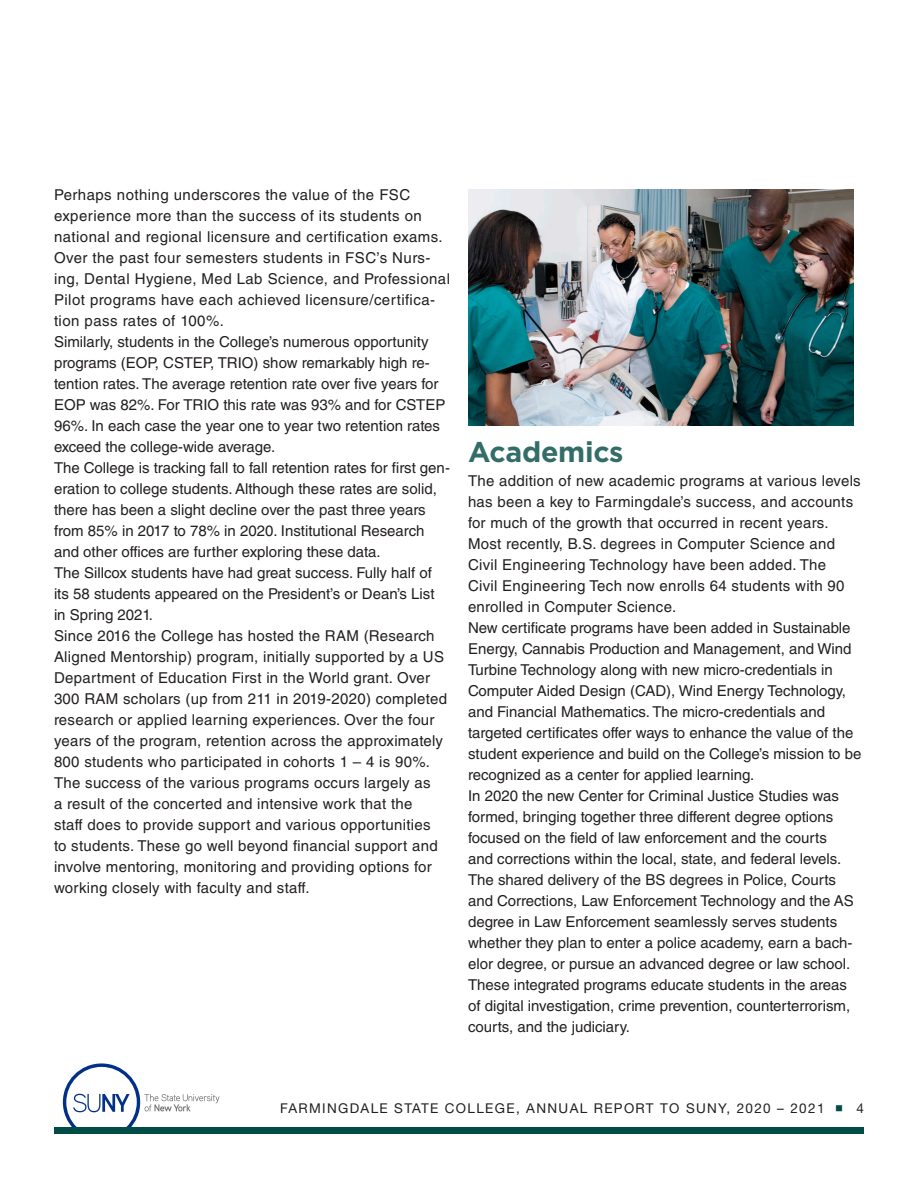
<style>
.page{position:relative;width:918px;height:1188px;background:#fff}
.page>*{position:absolute;margin:0;border:0;box-sizing:border-box;transform-origin:0 0}
.t1{font:700 28.5px "Gotham";letter-spacing:-.01em;color:#346d67}
.copy{font:15px/21px "Helvetica LT Std";color:#231f20}
.copy-2{font:15px/21px "Helvetica LT Std";letter-spacing:.02em;color:#231f20}
.copy-3{font:15px/21px "Helvetica LT Std";letter-spacing:.03em;color:#231f20}
.t2{font:13.5px "Helvetica Neue LT Std";letter-spacing:.1em;color:#231f20}
</style>
<div class="page">
<svg style="left:63px;top:1063px;width:157px;height:65px"></svg>
<div style="left:54px;top:1128px;width:810px;height:6px;background:#004c46"></div>
<img style="left:468px;top:189px;width:386px;height:237px">
<p class="copy-3" style="left:54px;top:184px;width:398px">Perhaps nothing underscores the value of the FSC experience more than the success of its students on national and regional licensure and certification exams.<br>Over the past four semesters students in FSC’s Nurs&shy;ing, Dental Hygiene, Med Lab Science, and Professional Pilot programs have each achieved licensure/certifica&shy;tion pass rates of 100%.</p>
<p class="copy" style="left:54px;top:331px;width:393px">Similarly, students in the College’s numerous opportunity programs (EOP, CSTEP, TRIO) show remarkably high re&shy;tention rates. The average retention rate over five years for EOP was 82%. For TRIO this rate was 93% and for CSTEP 96%. In each case the year one to year two retention rates exceed the college-wide average.</p>
<p class="copy" style="left:54px;top:457px;width:398px">The College is tracking fall to fall retention rates for first gen&shy;eration to college students. Although these rates are solid, there has been a slight decline over the past three years from 85% in 2017 to 78% in 2020. Institutional Research and other offices are further exploring these data.</p>
<p class="copy" style="left:54px;top:562px;width:382px">The Sillcox students have had great success. Fully half of its 58 students appeared on the President’s or Dean’s List in Spring 2021.</p>
<p class="copy-2" style="left:54px;top:625px;width:395px">Since 2016 the College has hosted the RAM (Research Aligned Mentorship) program, initially supported by a US Department of Education First in the World grant. Over 300 RAM scholars (up from 211 in 2019-2020) completed research or applied learning experiences. Over the four years of the program, retention across the approximately 800 students who participated in cohorts 1 – 4 is 90%.<br>The success of the various programs occurs largely as<br>a result of the concerted and intensive work that the<br>staff does to provide support and various opportunities<br>to students. These go well beyond financial support and involve mentoring, monitoring and providing options for working closely with faculty and staff.</p>
<p class="t1" style="left:468px;top:433px;width:157px">Academics</p>
<p class="copy-2" style="left:468px;top:470px;width:394px">The addition of new academic programs at various levels has been a key to Farmingdale’s success, and accounts for much of the growth that occurred in recent years.<br>Most recently, B.S. degrees in Computer Science and Civil Engineering Technology have been added. The<br>Civil Engineering Tech now enrolls 64 students with 90 enrolled in Computer Science.</p>
<p class="copy" style="left:468px;top:617px;width:395px">New certificate programs have been added in Sustainable Energy, Cannabis Production and Management, and Wind Turbine Technology along with new micro-credentials in Computer Aided Design (CAD), Wind Energy Technology, and Financial Mathematics. The micro-credentials and targeted certificates offer ways to enhance the value of the student experience and build on the College’s mission to be recognized as a center for applied learning.</p>
<p class="copy" style="left:468px;top:785px;width:387px">In 2020 the new Center for Criminal Justice Studies was formed, bringing together three different degree options focused on the field of law enforcement and the courts and corrections within the local, state, and federal levels.<br>The shared delivery of the BS degrees in Police, Courts and Corrections, Law Enforcement Technology and the AS degree in Law Enforcement seamlessly serves students whether they plan to enter a police academy, earn a bach&shy;elor degree, or pursue an advanced degree or law school.<br>These integrated programs educate students in the areas of digital investigation, crime prevention, counterterrorism, courts, and the judiciary.</p>
<p class="t2" style="left:280px;top:1100px;width:546px">FARMINGDALE STATE COLLEGE, ANNUAL REPORT TO SUNY, 2020 – 2021</p>
<p class="t2" style="left:856px;top:1100px;width:9px">4</p>
</div>
